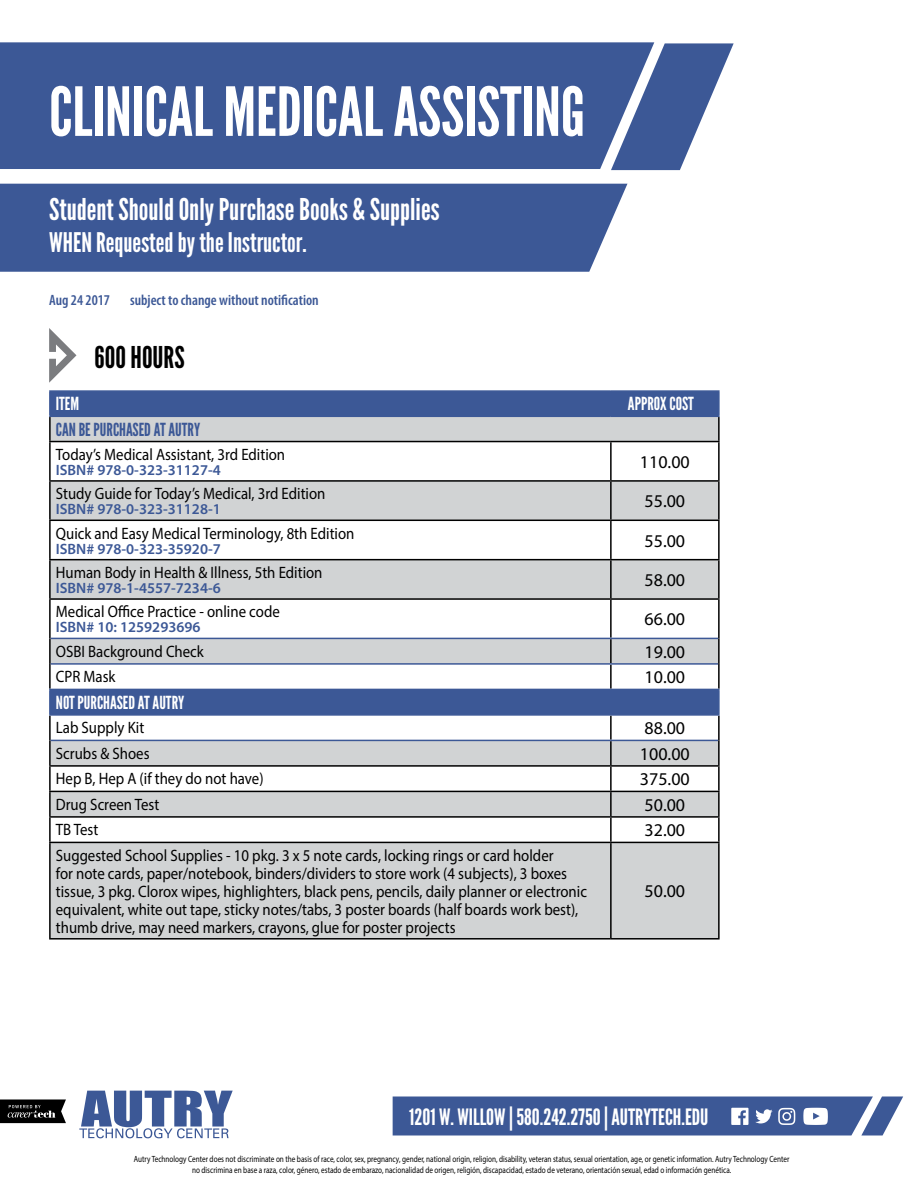
<style>
.page{position:relative;width:918px;height:1188px;background:#fff}
.page>*{position:absolute;margin:0;border:0;box-sizing:border-box;transform-origin:0 0}
.t1{font:67.5px "League Gothic";color:#fff}
.t2{font:30px "League Gothic";color:#fff}
.t3{font:30px "League Gothic";color:#000}
.t4{font:27px "League Gothic";color:#fff}
.t5{font:22.5px "League Gothic";color:#fff}
.t6{font:18px "Myriad Pro";color:#000}
.t7{font:18px "League Gothic";color:#fff}
.t8{font:18px "League Gothic";color:#3c5896}
.t9{font:16.5px/18px "Myriad Pro";color:#000;scale:.9 1}
.t10{font:600 15px "Myriad Pro";color:#3c5896}
.t11{font:600 condensed 15px "Myriad Pro";color:#3c5896}
.t12{font:9px/10.8px "Myriad Pro";color:#000;text-align:center;scale:.8 1}
</style>
<div class="page">
<div style="left:51px;top:392px;width:667px;height:24px;background:#3c5896"></div>
<svg style="left:51px;top:417px;width:667px;height:521px;fill:#d1d3d4"></svg>
<hr style="left:49px;top:417px;width:2px;height:24px;background:#000">
<hr style="left:718px;top:417px;width:2px;height:24px;background:#000">
<hr style="left:49px;top:441px;width:562px;height:1px;background:#000">
<hr style="left:49px;top:442px;width:2px;height:38px;background:#000">
<hr style="left:611px;top:441px;width:109px;height:1px;background:#000">
<hr style="left:610px;top:442px;width:2px;height:38px;background:#000">
<hr style="left:718px;top:442px;width:2px;height:38px;background:#000">
<hr style="left:49px;top:480px;width:562px;height:2px;background:#000">
<hr style="left:49px;top:482px;width:2px;height:38px;background:#000">
<hr style="left:611px;top:480px;width:109px;height:2px;background:#000">
<hr style="left:610px;top:482px;width:2px;height:38px;background:#000">
<hr style="left:718px;top:482px;width:2px;height:38px;background:#000">
<hr style="left:49px;top:520px;width:562px;height:1px;background:#000">
<hr style="left:49px;top:521px;width:2px;height:38px;background:#000">
<hr style="left:611px;top:520px;width:109px;height:1px;background:#000">
<hr style="left:610px;top:521px;width:2px;height:38px;background:#000">
<hr style="left:718px;top:521px;width:2px;height:38px;background:#000">
<hr style="left:49px;top:559px;width:562px;height:1px;background:#000">
<hr style="left:49px;top:560px;width:2px;height:38px;background:#000">
<hr style="left:611px;top:559px;width:109px;height:1px;background:#000">
<hr style="left:610px;top:560px;width:2px;height:38px;background:#000">
<hr style="left:718px;top:560px;width:2px;height:38px;background:#000">
<hr style="left:49px;top:598px;width:562px;height:2px;background:#000">
<hr style="left:49px;top:600px;width:2px;height:38px;background:#000">
<hr style="left:611px;top:598px;width:109px;height:2px;background:#000">
<hr style="left:610px;top:600px;width:2px;height:38px;background:#000">
<hr style="left:718px;top:600px;width:2px;height:38px;background:#000">
<hr style="left:49px;top:638px;width:2px;height:26px;background:#000">
<hr style="left:610px;top:639px;width:2px;height:24px;background:#000">
<hr style="left:718px;top:638px;width:2px;height:26px;background:#000">
<hr style="left:49px;top:664px;width:2px;height:25px;background:#000">
<hr style="left:610px;top:665px;width:2px;height:24px;background:#000">
<hr style="left:718px;top:664px;width:2px;height:25px;background:#000">
<hr style="left:49px;top:716px;width:2px;height:24px;background:#000">
<hr style="left:610px;top:716px;width:2px;height:24px;background:#000">
<hr style="left:718px;top:716px;width:2px;height:24px;background:#000">
<hr style="left:49px;top:740px;width:2px;height:25px;background:#000">
<hr style="left:610px;top:741px;width:2px;height:24px;background:#000">
<hr style="left:718px;top:740px;width:2px;height:25px;background:#000">
<hr style="left:49px;top:765px;width:562px;height:2px;background:#000">
<hr style="left:49px;top:767px;width:2px;height:24px;background:#000">
<hr style="left:611px;top:765px;width:109px;height:2px;background:#000">
<hr style="left:610px;top:767px;width:2px;height:24px;background:#000">
<hr style="left:718px;top:767px;width:2px;height:24px;background:#000">
<hr style="left:49px;top:791px;width:562px;height:1px;background:#000">
<hr style="left:49px;top:792px;width:2px;height:24px;background:#000">
<hr style="left:611px;top:791px;width:109px;height:1px;background:#000">
<hr style="left:610px;top:792px;width:2px;height:24px;background:#000">
<hr style="left:718px;top:792px;width:2px;height:24px;background:#000">
<hr style="left:49px;top:816px;width:562px;height:2px;background:#000">
<hr style="left:49px;top:818px;width:2px;height:24px;background:#000">
<hr style="left:611px;top:816px;width:109px;height:2px;background:#000">
<hr style="left:610px;top:818px;width:2px;height:24px;background:#000">
<hr style="left:718px;top:818px;width:2px;height:24px;background:#000">
<hr style="left:49px;top:842px;width:562px;height:1px;background:#000">
<hr style="left:49px;top:843px;width:2px;height:95px;background:#000">
<hr style="left:611px;top:842px;width:109px;height:1px;background:#000">
<hr style="left:610px;top:843px;width:2px;height:95px;background:#000">
<hr style="left:718px;top:843px;width:2px;height:95px;background:#000">
<hr style="left:49px;top:938px;width:562px;height:2px;background:#000">
<hr style="left:611px;top:938px;width:109px;height:2px;background:#000">
<hr style="left:49px;top:390px;width:562px;height:2px;background:#3c5896">
<hr style="left:49px;top:392px;width:2px;height:24px;background:#3c5896">
<hr style="left:611px;top:390px;width:109px;height:2px;background:#3c5896">
<hr style="left:610px;top:392px;width:2px;height:24px;background:#3c5896">
<hr style="left:718px;top:392px;width:2px;height:24px;background:#3c5896">
<hr style="left:49px;top:416px;width:562px;height:1px;background:#3c5896">
<hr style="left:611px;top:416px;width:109px;height:1px;background:#3c5896">
<hr style="left:51px;top:638px;width:560px;height:1px;background:#3c5896">
<hr style="left:611px;top:638px;width:107px;height:1px;background:#3c5896">
<hr style="left:51px;top:663px;width:560px;height:2px;background:#3c5896">
<hr style="left:611px;top:663px;width:107px;height:2px;background:#3c5896">
<hr style="left:49px;top:689px;width:562px;height:1px;background:#3c5896">
<hr style="left:49px;top:690px;width:2px;height:24px;background:#3c5896">
<hr style="left:611px;top:689px;width:109px;height:1px;background:#3c5896">
<hr style="left:610px;top:690px;width:2px;height:24px;background:#3c5896">
<hr style="left:718px;top:690px;width:2px;height:24px;background:#3c5896">
<hr style="left:49px;top:714px;width:562px;height:2px;background:#3c5896">
<hr style="left:611px;top:714px;width:109px;height:2px;background:#3c5896">
<hr style="left:51px;top:740px;width:560px;height:1px;background:#3c5896">
<hr style="left:611px;top:740px;width:107px;height:1px;background:#3c5896">
<div style="left:0;top:42px;width:654px;height:127px;background:#3c5896"></div>
<div style="left:0;top:184px;width:628px;height:88px;background:#3c5896"></div>
<svg style="left:611px;top:43px;width:123px;height:127px"></svg>
<svg style="left:79px;top:1091px;width:154px;height:47px"></svg>
<svg style="left:393px;top:1097px;width:510px;height:39px;background:#4e679f"></svg>
<svg style="left:0;top:1099px;width:66px;height:24px;background:#262626"></svg>
<h1 class="t1" style="left:49px;top:72px;width:538px">CLINICAL MEDICAL ASSISTING</h1>
<h2 class="t2" style="left:49px;top:191px;width:392px">Student Should Only Purchase Books &amp; Supplies</h2>
<h3 class="t4" style="left:49px;top:226px;width:259px">WHEN Requested by the Instructor.</h3>
<p class="t11" style="left:49px;top:292px;width:62px">Aug 24 2017</p>
<p class="t11" style="left:130px;top:292px;width:190px">subject to change without notification</p>
<h2 class="t3" style="left:94px;top:340px;width:92px">600 HOURS</h2>
<p class="t7" style="left:56px;top:393px;width:25px">ITEM</p>
<p class="t7" style="left:628px;top:393px;width:67px">APPROX COST</p>
<p class="t8" style="left:56px;top:418px;width:146px">CAN BE PURCHASED AT AUTRY</p>
<p class="t9" style="left:56px;top:445px;width:256px">Today’s Medical Assistant, 3rd Edition</p>
<p class="t10" style="left:56px;top:462px;width:166px">ISBN# 978-0-323-31127-4</p>
<p class="t6" style="left:640px;top:451px;width:51px">110.00</p>
<p class="t9" style="left:56px;top:484px;width:301px">Study Guide for Today’s Medical, 3rd Edition</p>
<p class="t10" style="left:56px;top:501px;width:166px">ISBN# 978-0-323-31128-1</p>
<p class="t9" style="left:56px;top:524px;width:333px">Quick and Easy Medical Terminology, 8th Edition</p>
<p class="t10" style="left:56px;top:540px;width:166px">ISBN# 978-0-323-35920-7</p>
<p class="t9" style="left:56px;top:563px;width:298px">Human Body in Health &amp; Illness, 5th Edition</p>
<p class="t10" style="left:56px;top:580px;width:166px">ISBN# 978-1-4557-7234-6</p>
<p class="t9" style="left:56px;top:603px;width:250px">Medical Office Practice - online code</p>
<p class="t10" style="left:56px;top:619px;width:146px">ISBN# 10: 1259293696</p>
<p class="t6" style="left:645px;top:490px;width:42px">55.00</p>
<p class="t6" style="left:645px;top:530px;width:42px">55.00</p>
<p class="t6" style="left:645px;top:569px;width:42px">58.00</p>
<p class="t6" style="left:645px;top:608px;width:42px">66.00</p>
<p class="t9" style="left:56px;top:642px;width:166px">OSBI Background Check</p>
<p class="t6" style="left:645px;top:641px;width:42px">19.00</p>
<p class="t9" style="left:56px;top:667px;width:68px">CPR Mask</p>
<p class="t6" style="left:645px;top:666px;width:42px">10.00</p>
<p class="t7" style="left:56px;top:692px;width:130px">NOT PURCHASED AT AUTRY</p>
<p class="t9" style="left:56px;top:718px;width:100px">Lab Supply Kit</p>
<p class="t6" style="left:645px;top:717px;width:42px">88.00</p>
<p class="t9" style="left:56px;top:744px;width:106px">Scrubs &amp; Shoes</p>
<p class="t6" style="left:640px;top:743px;width:51px">100.00</p>
<p class="t9" style="left:56px;top:769px;width:232px">Hep B, Hep A (if they do not have)</p>
<p class="t6" style="left:640px;top:768px;width:51px">375.00</p>
<p class="t9" style="left:56px;top:795px;width:116px">Drug Screen Test</p>
<p class="t6" style="left:645px;top:794px;width:42px">50.00</p>
<p class="t9" style="left:56px;top:820px;width:49px">TB Test</p>
<p class="t6" style="left:645px;top:819px;width:42px">32.00</p>
<p class="t9" style="left:56px;top:846px;width:592px">Suggested School Supplies - 10 pkg. 3 x 5 note cards, locking rings or card holder<br>for note cards, paper/notebook, binders/dividers to store work (4 subjects), 3 boxes tissue, 3 pkg. Clorox wipes, highlighters, black pens, pencils, daily planner or electronic equivalent, white out tape, sticky notes/tabs, 3 poster boards (half boards work best), thumb drive, may need markers, crayons, glue for poster projects</p>
<p class="t6" style="left:645px;top:880px;width:42px">50.00</p>
<h3 class="t5" style="left:409px;top:1104px;width:301px">1201 W. WILLOW | 580.242.2750 | AUTRYTECH.EDU</h3>
<p class="t12" style="left:134px;top:1154px;width:821px">Autry Technology Center does not discriminate on the basis of race, color, sex, pregnancy, gender, national origin, religion, disability, veteran status, sexual orientation, age, or genetic information. Autry Technology Center no discrimina en base a raza, color, género, estado de embarazo, nacionalidad de origen, religión, discapacidad, estado de veterano, orientación sexual, edad o información genética.</p>
</div>
